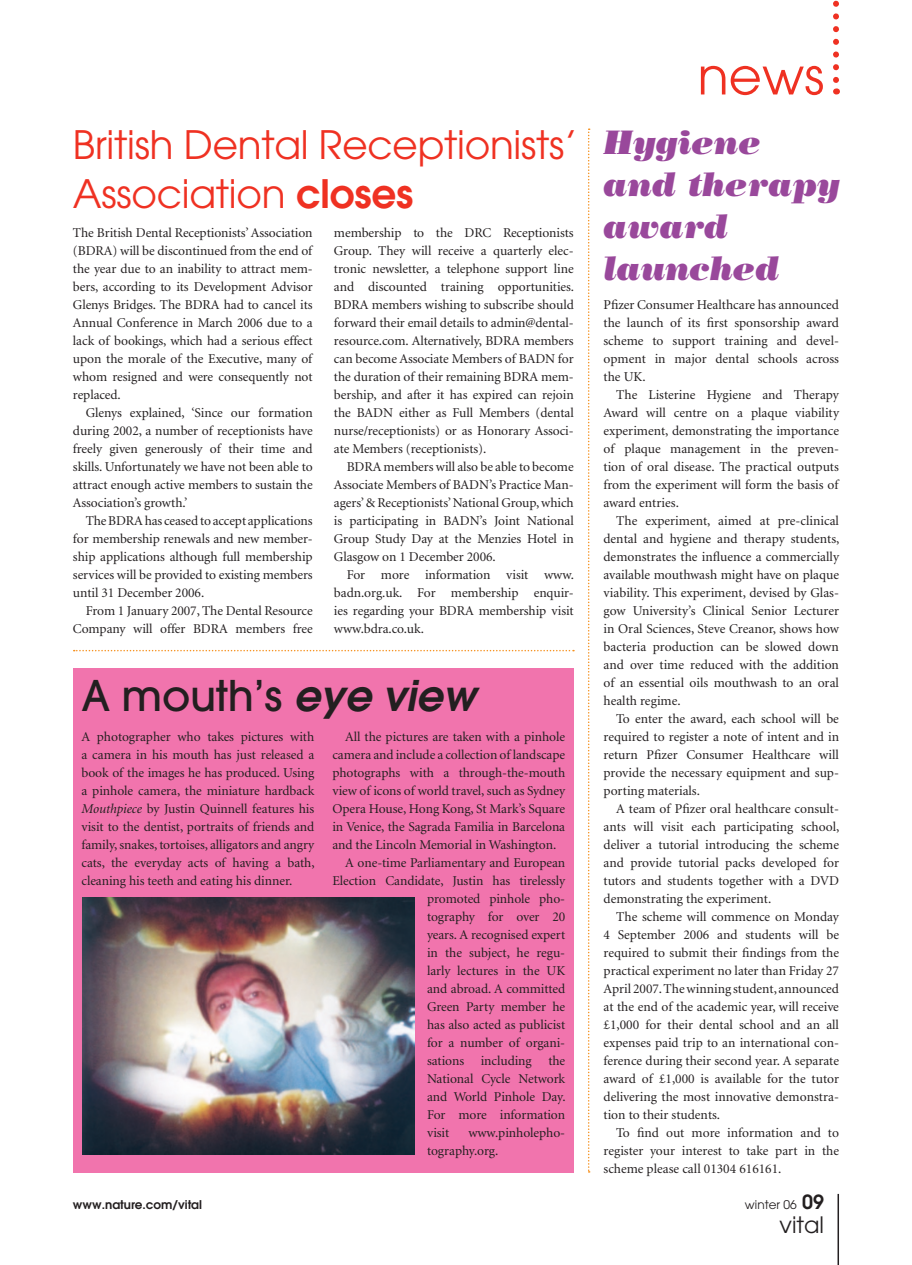
<style>
.page{position:relative;width:912px;height:1265px;background:#fff}
.page>*{position:absolute;margin:0;border:0;box-sizing:border-box;transform-origin:0 0}
.t1{font:51px "Avant Garde";color:#ef3122}
.t2{font:500 42px "Avant Garde";letter-spacing:-.005em;color:#231f20}
.t3{font:39px/49.5px "Avant Garde";letter-spacing:-.005em;color:#ef3122}
.t4{font:italic 33.75px/42px "Bodoni Poster";color:#99489b}
.t5{font:22.5px "Avant Garde";color:#231f20}
.t6{font:13.5px/18px "Minion";letter-spacing:-.005em;color:#231f20;text-align:justify}
.t7{font:600 12px "Avant Garde";color:#231f20}
.t8{font:12px "Avant Garde";color:#231f20}
.s1{font-weight:600}
.s2{font-weight:600;font-style:italic}
.s3{font-style:italic}
.s4{font-weight:600;font-size:19.5px}
</style>
<div class="page">
<svg style="left:833px;top:4px;width:5px;height:90px"></svg>
<hr style="left:837px;top:1194px;width:1px;height:71px;background:#231f20">
<svg style="left:588px;top:128px;width:1px;height:1044px"></svg>
<div style="left:73px;top:668px;width:500px;height:504px;background:#f174ad"></div>
<img style="left:82px;top:898px;width:332px;height:256px">
<svg style="left:74px;top:650px;width:499px;height:1px"></svg>
<h1 class="t1" style="left:697px;top:57px;width:128px">news</h1>
<h3 class="t3" style="left:73px;top:123px;width:506px">British Dental Receptionists’<br>Association <span class="s1">closes</span></h3>
<h3 class="t4" style="left:603px;top:125px;width:238px">Hygiene and therapy award launched</h3>
<p class="t6" style="left:334px;top:224px;width:241px">membership to the DRC Receptionists Group. They will receive a quarterly elec&shy;tronic newsletter, a telephone support line and discounted training opportunities.<br>BDRA members wishing to subscribe should forward their email details to admin@dental&shy;resource.com. Alternatively, BDRA members can become Associate Members of BADN for the duration of their remaining BDRA mem&shy;bership, and after it has expired can rejoin the BADN either as Full Members (dental nurse/receptionists) or as Honorary Associ&shy;ate Members (receptionists).</p>
<p class="t6" style="left:334px;top:458px;width:241px;text-indent:13px">BDRA members will also be able to become Associate Members of BADN’s Practice Man&shy;agers’ &amp; Receptionists’ National Group, which is participating in BADN’s Joint National Group Study Day at the Menzies Hotel in Glasgow on 1 December 2006.</p>
<p class="t6" style="left:334px;top:566px;width:241px;text-indent:13px">For more information visit www. badn.org.uk. For membership enquir&shy;ies regarding your BDRA membership visit www.bdra.co.uk.</p>
<p class="t6" style="left:73px;top:224px;width:241px">The British Dental Receptionists’ Association (BDRA) will be discontinued from the end of the year due to an inability to attract mem&shy;bers, according to its Development Advisor Glenys Bridges. The BDRA had to cancel its Annual Conference in March 2006 due to a lack of bookings, which had a serious effect upon the morale of the Executive, many of whom resigned and were consequently not replaced.</p>
<p class="t6" style="left:73px;top:404px;width:241px;text-indent:13px">Glenys explained, ‘Since our formation during 2002, a number of receptionists have freely given generously of their time and skills. Unfortunately we have not been able to attract enough active members to sustain the Association’s growth.’</p>
<p class="t6" style="left:73px;top:512px;width:241px;text-indent:13px">The BDRA has ceased to accept applications for membership renewals and new member&shy;ship applications although full membership services will be provided to existing members until 31 December 2006.</p>
<p class="t6" style="left:73px;top:602px;width:241px;text-align:right">From 1 January 2007, The Dental Resource<br>Company will offer BDRA members free</p>
<p class="t6" style="left:603px;top:296px;width:237px">Pfizer Consumer Healthcare has announced the launch of its first sponsorship award scheme to support training and devel&shy;opment in major dental schools across the UK.</p>
<p class="t6" style="left:603px;top:386px;width:237px;text-indent:13px">The Listerine Hygiene and Therapy Award will centre on a plaque viability experiment, demonstrating the importance of plaque management in the preven&shy;tion of oral disease. The practical outputs from the experiment will form the basis of award entries.</p>
<p class="t6" style="left:603px;top:512px;width:237px;text-indent:13px">The experiment, aimed at pre-clinical dental and hygiene and therapy students, demonstrates the influence a commercially available mouthwash might have on plaque viability. This experiment, devised by Glas&shy;gow University’s Clinical Senior Lecturer in Oral Sciences, Steve Creanor, shows how bacteria production can be slowed down and over time reduced with the addition of an essential oils mouthwash to an oral health regime.</p>
<p class="t6" style="left:603px;top:710px;width:237px;text-indent:13px">To enter the award, each school will be required to register a note of intent and in return Pfizer Consumer Healthcare will provide the necessary equipment and sup&shy;porting materials.</p>
<p class="t6" style="left:603px;top:800px;width:237px;text-indent:13px">A team of Pfizer oral healthcare consult&shy;ants will visit each participating school, deliver a tutorial introducing the scheme and provide tutorial packs developed for tutors and students together with a DVD demonstrating the experiment.</p>
<p class="t6" style="left:603px;top:908px;width:237px;text-indent:13px">The scheme will commence on Monday 4 September 2006 and students will be required to submit their findings from the practical experiment no later than Friday 27<br>April 2007. The winning student, announced at the end of the academic year, will receive £1,000 for their dental school and an all expenses paid trip to an international con&shy;ference during their second year. A separate award of £1,000 is available for the tutor delivering the most innovative demonstra&shy;tion to their students.</p>
<p class="t6" style="left:603px;top:1124px;width:237px;text-indent:13px">To find out more information and to register your interest to take part in the scheme please call 01304 616161.</p>
<h2 class="t2" style="left:81px;top:680px;width:396px">A mouth’s <span class="s2">eye view</span></h2>
<p class="t6" style="left:81px;top:728px;width:234px">A photographer who takes pictures with a camera in his mouth has just released a book of the images he has produced. Using a pinhole camera, the miniature hardback <span class="s3">Mouthpiece</span> by Justin Quinnell features his visit to the dentist, portraits of friends and family, snakes, tortoises, alligators and angry cats, the everyday acts of having a bath, cleaning his teeth and eating his dinner.</p>
<p class="t6" style="left:345px;top:728px;width:221px">All the pictures are taken with a pinhole</p>
<p class="t6" style="left:332px;top:746px;width:234px">camera and include a collection of landscape</p>
<p class="t6" style="left:332px;top:764px;width:234px">photographs with a through-the-mouth</p>
<p class="t6" style="left:332px;top:782px;width:234px">view of icons of world travel, such as Sydney</p>
<p class="t6" style="left:332px;top:800px;width:234px">Opera House, Hong Kong, St Mark’s Square</p>
<p class="t6" style="left:332px;top:818px;width:234px">in Venice, the Sagrada Familia in Barcelona</p>
<p class="t6" style="left:332px;top:836px;width:225px">and the Lincoln Memorial in Washington.</p>
<p class="t6" style="left:345px;top:854px;width:221px">A one-time Parliamentary and European</p>
<p class="t6" style="left:332px;top:872px;width:234px">Election Candidate, Justin has tirelessly</p>
<p class="t6" style="left:427px;top:890px;width:140px">promoted pinhole pho-</p>
<p class="t6" style="left:427px;top:908px;width:140px">tography for over 20</p>
<p class="t6" style="left:427px;top:926px;width:140px">years. A recognised expert</p>
<p class="t6" style="left:427px;top:944px;width:140px">in the subject, he regu-</p>
<p class="t6" style="left:427px;top:962px;width:140px">larly lectures in the UK</p>
<p class="t6" style="left:427px;top:980px;width:140px">and abroad. A committed</p>
<p class="t6" style="left:427px;top:998px;width:140px">Green Party member he</p>
<p class="t6" style="left:427px;top:1016px;width:140px">has also acted as publicist</p>
<p class="t6" style="left:427px;top:1034px;width:140px">for a number of organi-</p>
<p class="t6" style="left:427px;top:1052px;width:140px">sations including the</p>
<p class="t6" style="left:427px;top:1070px;width:140px">National Cycle Network</p>
<p class="t6" style="left:427px;top:1088px;width:140px">and World Pinhole Day.</p>
<p class="t6" style="left:427px;top:1106px;width:140px">For more information</p>
<p class="t6" style="left:427px;top:1124px;width:24px">visit</p>
<p class="t6" style="left:427px;top:1124px;width:140px;text-indent:41px">www.pinholepho&shy;tography.org.</p>
<p class="t7" style="left:73px;top:1199px;width:131px">www.nature.com/vital</p>
<p class="t8" style="left:744px;top:1199px;width:81px">winter 06 <span class="s4">09</span></p>
<h3 class="t5" style="left:779px;top:1216px;width:46px">vital</h3>
</div>
